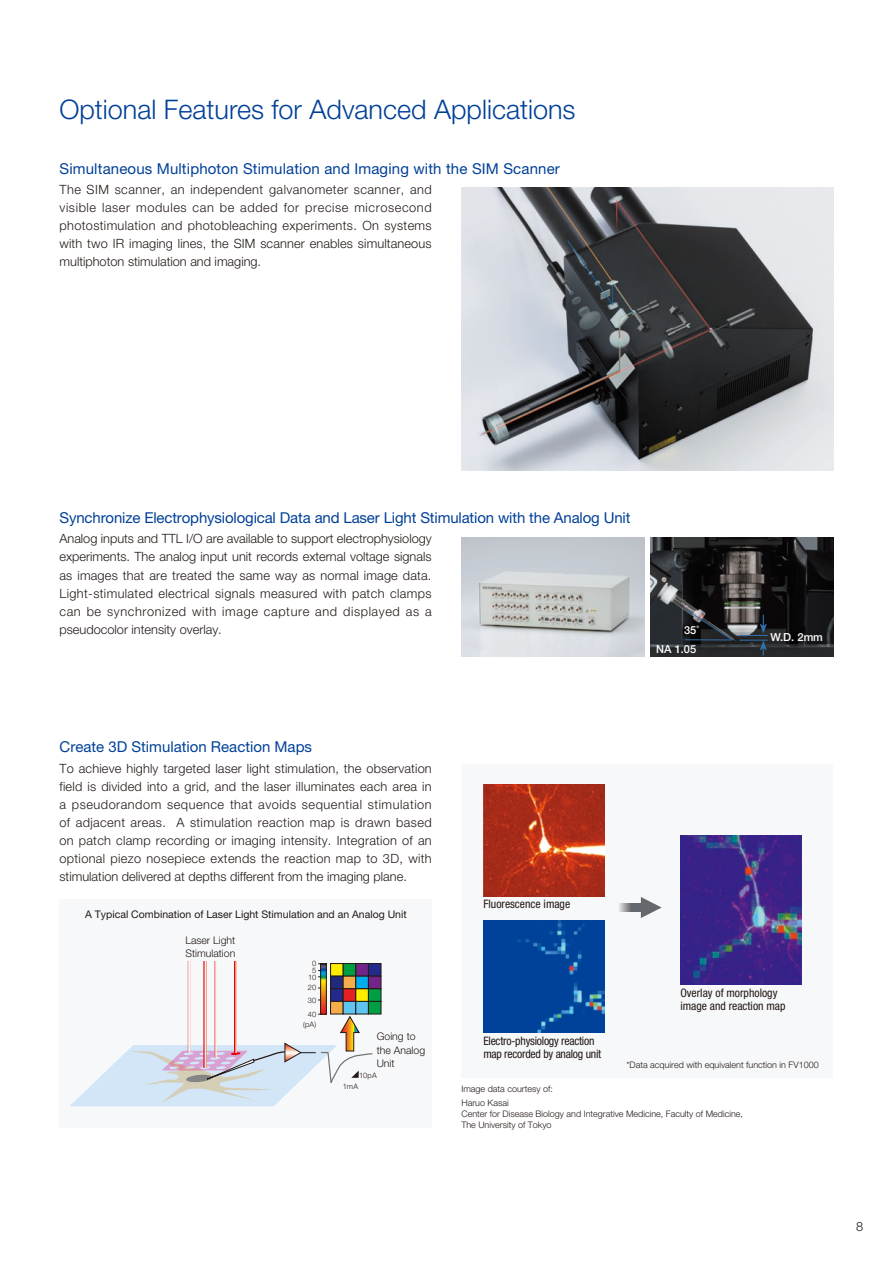
<style>
.page{position:relative;width:893px;height:1263px;background:#fff}
.page>*{position:absolute;margin:0;border:0;box-sizing:border-box;transform-origin:0 0}
.t1{font:300 27px "Helvetica Neue LT Std";color:#004098}
.t2{font:15px "Helvetica Neue LT Std";color:#004098}
.t3{font:300 12.75px/18px "Helvetica Neue LT Std";color:#231916;text-align:justify}
.ノーマル{font:condensed 11.7px/13.2px "Helvetica Neue LT Std";color:#231916}
.ノーマル-2{font:condensed 11.7px/13.2px "Helvetica Neue LT Std";letter-spacing:-.02em;color:#231916}
.ノーマル-3{font:500 11.1px "Helvetica Neue LT Std";color:#fff}
.t4{font:10.5px "Helvetica Neue LT Std";color:#231916}
.t5{font:300 10.5px/13.5px "Helvetica Neue LT Std";color:#231916}
.t6{font:300 9px/11.2px "Helvetica Neue LT Std";color:#231916}
.t7{font:300 7.5px/7.2px "Helvetica Neue";letter-spacing:.02em;color:#231916;text-align:center}
</style>
<div class="page">
<img style="left:461px;top:537px;width:183px;height:120px">
<img style="left:651px;top:537px;width:182px;height:120px">
<svg style="left:686px;top:609px;width:47px;height:31px"></svg>
<hr style="left:685px;top:639px;width:47px;height:1px;background:#3371ab">
<svg style="left:739px;top:615px;width:29px;height:40px"></svg>
<img style="left:461px;top:188px;width:372px;height:283px">
<div style="left:461px;top:764px;width:372px;height:314px;background:#f6f8f9"></div>
<svg style="left:641px;top:897px;width:21px;height:21px"></svg>
<svg style="left:619px;top:904px;width:25px;height:7px"></svg>
<div style="left:60px;top:899px;width:372px;height:229px;background:#f6f8f9"></div>
<svg style="left:234px;top:962px;width:3px;height:52px"></svg>
<svg style="left:215px;top:962px;width:2px;height:52px"></svg>
<svg style="left:204px;top:962px;width:2px;height:52px"></svg>
<svg style="left:188px;top:962px;width:1px;height:52px"></svg>
<div style="left:331px;top:963px;width:12px;height:13px;background:#ffed00"></div>
<div style="left:330px;top:963px;width:13px;height:13px;border:1px solid #231916"></div>
<div style="left:343px;top:963px;width:13px;height:13px;background:#009e42"></div>
<div style="left:343px;top:963px;width:13px;height:13px;border:1px solid #231916"></div>
<div style="left:356px;top:963px;width:12px;height:13px;background:#722489"></div>
<div style="left:356px;top:963px;width:12px;height:13px;border:1px solid #231916"></div>
<div style="left:368px;top:963px;width:13px;height:13px;background:#232a8c"></div>
<div style="left:368px;top:963px;width:13px;height:13px;border:1px solid #231916"></div>
<div style="left:331px;top:976px;width:12px;height:13px;background:#222a7c"></div>
<div style="left:330px;top:976px;width:13px;height:13px;border:1px solid #231916"></div>
<div style="left:343px;top:976px;width:13px;height:13px;background:#f3ae49"></div>
<div style="left:343px;top:976px;width:13px;height:13px;border:1px solid #231916"></div>
<div style="left:356px;top:976px;width:12px;height:13px;background:#00acec"></div>
<div style="left:356px;top:976px;width:12px;height:13px;border:1px solid #231916"></div>
<div style="left:368px;top:976px;width:13px;height:13px;background:#722489"></div>
<div style="left:368px;top:976px;width:13px;height:13px;border:1px solid #231916"></div>
<div style="left:331px;top:989px;width:12px;height:12px;background:#232a8c"></div>
<div style="left:330px;top:989px;width:13px;height:12px;border:1px solid #231916"></div>
<div style="left:343px;top:989px;width:13px;height:12px;background:#e52020"></div>
<div style="left:343px;top:989px;width:13px;height:12px;border:1px solid #231916"></div>
<div style="left:356px;top:989px;width:12px;height:12px;background:#ffed00"></div>
<div style="left:368px;top:989px;width:13px;height:12px;background:#009e42"></div>
<div style="left:368px;top:989px;width:13px;height:12px;border:1px solid #231916"></div>
<div style="left:331px;top:1001px;width:12px;height:13px;background:#f3ae49"></div>
<div style="left:330px;top:1001px;width:13px;height:13px;border:1px solid #231916"></div>
<div style="left:343px;top:1001px;width:13px;height:13px;background:#5dc5ef"></div>
<div style="left:343px;top:1001px;width:13px;height:13px;border:1px solid #231916"></div>
<div style="left:356px;top:1001px;width:12px;height:13px;background:#5dc5ef"></div>
<div style="left:356px;top:1001px;width:12px;height:13px;border:1px solid #231916"></div>
<div style="left:368px;top:1001px;width:13px;height:13px;background:#009e42"></div>
<div style="left:368px;top:1001px;width:13px;height:13px;border:1px solid #231916"></div>
<svg style="left:322px;top:966px;width:2px;height:46px"></svg>
<div style="left:320px;top:964px;width:6px;height:50px;border:1px solid #231916"></div>
<svg style="left:318px;top:970px;width:3px;height:7px"></svg>
<svg style="left:70px;top:1014px;width:303px;height:92px"></svg>
<img style="left:483px;top:784px;width:121px;height:112px">
<img style="left:483px;top:920px;width:121px;height:112px">
<img style="left:680px;top:836px;width:121px;height:148px">
<p class="t1" style="left:59px;top:93px;width:518px">Optional Features for Advanced Applications</p>
<p class="t2" style="left:60px;top:159px;width:502px">Simultaneous Multiphoton Stimulation and Imaging with the SIM Scanner</p>
<p class="t3" style="left:60px;top:181px;width:374px">The SIM scanner, an independent galvanometer scanner, and visible laser modules can be added for precise microsecond photostimulation and photobleaching experiments. On systems with two IR imaging lines, the SIM scanner enables simultaneous multiphoton stimulation and imaging.</p>
<p class="t2" style="left:60px;top:509px;width:572px">Synchronize Electrophysiological Data and Laser Light Stimulation with the Analog Unit</p>
<p class="t3" style="left:60px;top:530px;width:374px">Analog inputs and TTL I/O are available to support electrophysiology experiments. The analog input unit records external voltage signals as images that are treated the same way as normal image data.<br>Light-stimulated electrical signals measured with patch clamps can be synchronized with image capture and displayed as a pseudocolor intensity overlay.</p>
<p class="ノーマル-3" style="left:684px;top:623px;width:17px">35˚</p>
<p class="ノーマル-3" style="left:656px;top:642px;width:42px">NA 1.05</p>
<p class="ノーマル-3" style="left:770px;top:630px;width:54px">W.D. 2mm</p>
<p class="t2" style="left:60px;top:738px;width:254px">Create 3D Stimulation Reaction Maps</p>
<p class="t3" style="left:60px;top:759px;width:374px">To achieve highly targeted laser light stimulation, the observation field is divided into a grid, and the laser illuminates each area in a pseudorandom sequence that avoids sequential stimulation of adjacent areas. A stimulation reaction map is drawn based on patch clamp recording or imaging intensity. Integration of an optional piezo nosepiece extends the reaction map to 3D, with stimulation delivered at depths different from the imaging plane.</p>
<p class="t4" style="left:85px;top:908px;width:323px">A Typical Combination of Laser Light Stimulation and an Analog Unit</p>
<p class="t5" style="left:185px;top:933px;width:51px">Laser Light<br>Stimulation</p>
<p class="t7" style="left:308px;top:959px;width:10px">0<br>5<br>10</p>
<p class="t7" style="left:308px;top:981px;width:10px;line-height:13.2px;text-align:justify">20<br>30<br>40</p>
<p class="t7" style="left:303px;top:1020px;width:15px">(pA)</p>
<p class="ノーマル" style="left:483px;top:898px;width:88px">Fluorescence image</p>
<p class="ノーマル" style="left:680px;top:986px;width:107px">Overlay of morphology image and reaction map</p>
<p class="t5" style="left:377px;top:1030px;width:50px">Going to the Analog<br>Unit</p>
<p class="t7" style="left:359px;top:1071px;width:19px">10pA</p>
<p class="t7" style="left:343px;top:1082px;width:17px">1mA</p>
<p class="ノーマル-2" style="left:483px;top:1034px;width:119px">Electro-physiology reaction map recorded by analog unit</p>
<p class="t6" style="left:626px;top:1058px;width:194px">*Data acquired with equivalent function in FV1000</p>
<p class="t6" style="left:461px;top:1083px;width:93px">Image data courtesy of:</p>
<p class="t6" style="left:461px;top:1096px;width:283px">Haruo Kasai<br>Center for Disease Biology and Integrative Medicine, Faculty of Medicine,<br>The University of Tokyo</p>
<p class="t3" style="left:856px;top:1217px;width:9px">8</p>
</div>
